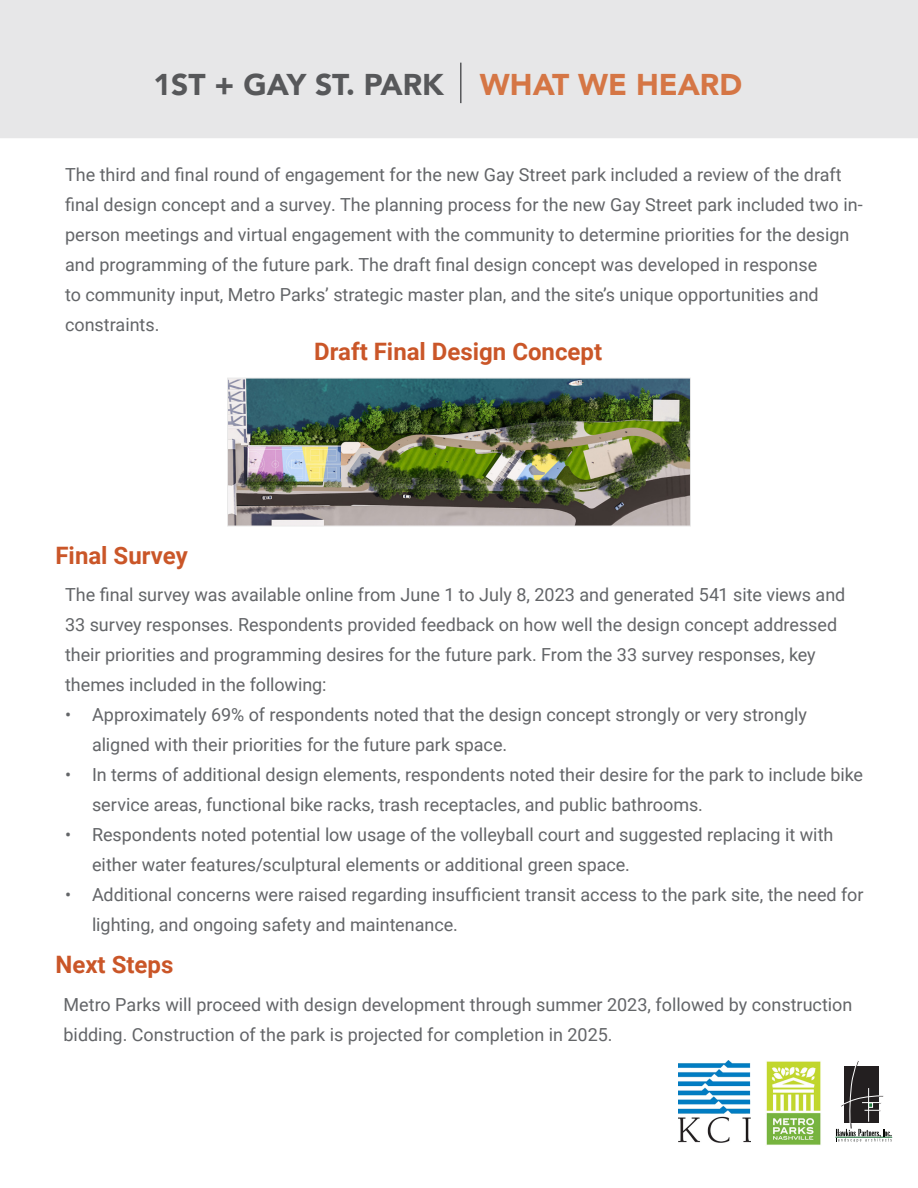
<style>
.page{position:relative;width:918px;height:1188px;background:#fff}
.page>*{position:absolute;margin:0;border:0;box-sizing:border-box;transform-origin:0 0}
.t1{font:900 30px "Avenir";color:#57585a}
.t2{font:900 30px "Avenir";color:#d57645}
.t3{font:700 24px "Roboto";color:#ca5628}
.t4{font:18px/30px "Roboto";color:#636568}
</style>
<div class="page">
<div style="left:0;top:0;width:918px;height:138px;background:#e7e7e8"></div>
<hr style="left:460px;top:63px;width:2px;height:40px;background:#57585a">
<svg style="left:836px;top:1061px;width:56px;height:81px"></svg>
<img style="left:766px;top:1061px;width:55px;height:84px">
<img style="left:679px;top:1061px;width:71px;height:82px">
<img style="left:229px;top:380px;width:460px;height:145px">
<div style="left:227px;top:378px;width:464px;height:149px;border:1px solid #e9e9e9"></div>
<p class="t1" style="left:153px;top:59px;width:292px">1ST + GAY ST. PARK</p>
<p class="t2" style="left:480px;top:59px;width:264px">WHAT WE HEARD</p>
<p class="t4" style="left:65px;top:158px;width:799px">The third and final round of engagement for the new Gay Street park included a review of the draft final design concept and a survey. The planning process for the new Gay Street park included two in&shy;person meetings and virtual engagement with the community to determine priorities for the design and programming of the future park. The draft final design concept was developed in response<br>to community input, Metro Parks’ strategic master plan, and the site’s unique opportunities and constraints.</p>
<p class="t3" style="left:314px;top:335px;width:289px">Draft Final Design Concept</p>
<p class="t3" style="left:55px;top:539px;width:134px">Final Survey</p>
<p class="t4" style="left:65px;top:579px;width:782px">The final survey was available online from June 1 to July 8, 2023 and generated 541 site views and 33 survey responses. Respondents provided feedback on how well the design concept addressed their priorities and programming desires for the future park. From the 33 survey responses, key themes included in the following:</p>
<p class="t4" style="left:92px;top:699px;width:717px;text-indent:-27px">• Approximately 69% of respondents noted that the design concept strongly or very strongly aligned with their priorities for the future park space.</p>
<p class="t4" style="left:92px;top:759px;width:773px;text-indent:-27px">• In terms of additional design elements, respondents noted their desire for the park to include bike service areas, functional bike racks, trash receptacles, and public bathrooms.</p>
<p class="t4" style="left:92px;top:819px;width:743px;text-indent:-27px">• Respondents noted potential low usage of the volleyball court and suggested replacing it with either water features/sculptural elements or additional green space.</p>
<p class="t4" style="left:92px;top:879px;width:773px;text-indent:-27px">• Additional concerns were raised regarding insufficient transit access to the park site, the need for lighting, and ongoing safety and maintenance.</p>
<p class="t3" style="left:55px;top:948px;width:119px">Next Steps</p>
<p class="t4" style="left:64px;top:989px;width:790px">Metro Parks will proceed with design development through summer 2023, followed by construction bidding. Construction of the park is projected for completion in 2025.</p>
</div>
